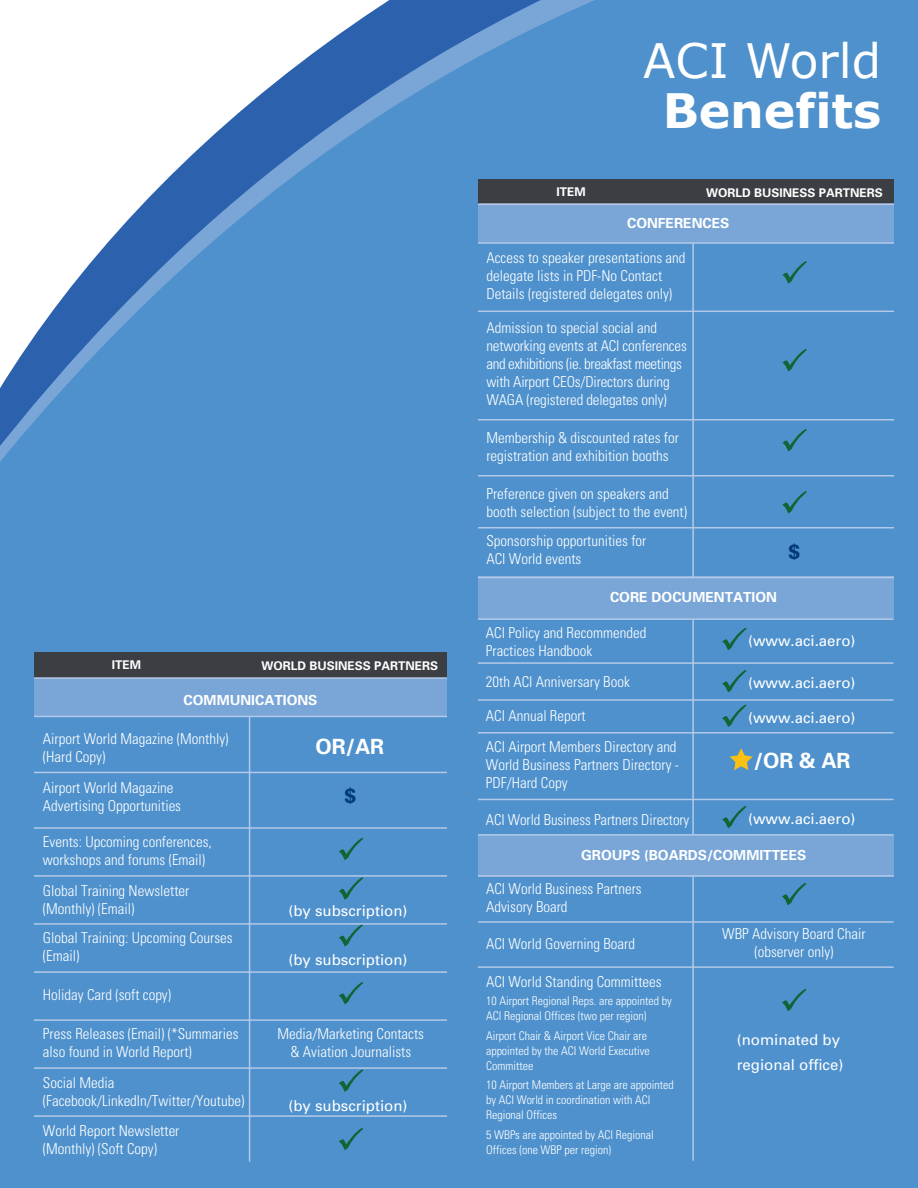
<style>
.page{position:relative;width:918px;height:1188px;background:#4e91cd}
.page>*{position:absolute;margin:0;border:0;box-sizing:border-box;transform-origin:0 0}
.t1{font:47.4px "Verdana";color:#fff}
.t2{font:700 47.4px "Verdana";color:#fff}
.t3{font:700 21px "Univers";color:#fff}
.t4{font:700 21px "Univers";color:#013a7b}
.t5{font:300 condensed 15px/18px "Univers";color:#fff}
.t6{font:15px/25.5px "Univers";color:#fff}
.t7{font:700 13.8px "Univers";color:#fff}
.t8{font:300 condensed 12px/15px "Univers";color:#fff}
.t9{font:700 12px "Univers";color:#fff}
</style>
<div class="page">
<hr style="left:692px;top:211px;width:2px;height:950px;background:#b4c9e7">
<svg style="left:782px;top:429px;width:25px;height:23px"></svg>
<svg style="left:782px;top:491px;width:25px;height:23px"></svg>
<svg style="left:782px;top:349px;width:25px;height:22px"></svg>
<svg style="left:782px;top:261px;width:25px;height:23px"></svg>
<hr style="left:477px;top:311px;width:417px;height:1px;background:#b4c9e7">
<hr style="left:477px;top:419px;width:417px;height:1px;background:#b4c9e7">
<hr style="left:477px;top:475px;width:417px;height:1px;background:#b4c9e7">
<hr style="left:477px;top:527px;width:417px;height:1px;background:#b4c9e7">
<hr style="left:477px;top:576px;width:417px;height:2px;background:#b4c9e7">
<hr style="left:249px;top:679px;width:1px;height:483px;background:#b4c9e7">
<svg style="left:339px;top:838px;width:24px;height:22px"></svg>
<svg style="left:339px;top:877px;width:24px;height:23px"></svg>
<svg style="left:339px;top:925px;width:24px;height:22px"></svg>
<hr style="left:34px;top:772px;width:417px;height:1px;background:#b4c9e7">
<hr style="left:34px;top:827px;width:417px;height:2px;background:#b4c9e7">
<hr style="left:34px;top:875px;width:417px;height:2px;background:#b4c9e7">
<hr style="left:34px;top:923px;width:417px;height:2px;background:#b4c9e7">
<svg style="left:339px;top:982px;width:24px;height:23px"></svg>
<svg style="left:339px;top:1069px;width:24px;height:23px"></svg>
<svg style="left:339px;top:1128px;width:24px;height:22px"></svg>
<hr style="left:34px;top:971px;width:417px;height:2px;background:#b4c9e7">
<hr style="left:34px;top:1019px;width:417px;height:2px;background:#b4c9e7">
<hr style="left:34px;top:1067px;width:417px;height:2px;background:#b4c9e7">
<hr style="left:34px;top:1115px;width:417px;height:2px;background:#b4c9e7">
<svg style="left:782px;top:883px;width:24px;height:22px"></svg>
<hr style="left:477px;top:921px;width:417px;height:2px;background:#b4c9e7">
<svg style="left:782px;top:989px;width:24px;height:22px"></svg>
<hr style="left:477px;top:966px;width:417px;height:2px;background:#b4c9e7">
<div style="left:478px;top:578px;width:416px;height:42px;background:#79a6d7"></div>
<svg style="left:722px;top:628px;width:25px;height:22px"></svg>
<svg style="left:722px;top:670px;width:25px;height:22px"></svg>
<svg style="left:722px;top:704px;width:25px;height:23px"></svg>
<svg style="left:722px;top:806px;width:25px;height:22px"></svg>
<hr style="left:477px;top:662px;width:416px;height:2px;background:#b4c9e7">
<hr style="left:477px;top:699px;width:416px;height:2px;background:#b4c9e7">
<hr style="left:477px;top:732px;width:416px;height:2px;background:#b4c9e7">
<hr style="left:477px;top:799px;width:416px;height:1px;background:#b4c9e7">
<hr style="left:478px;top:618px;width:415px;height:2px;background:#b4c9e7">
<svg style="left:730px;top:748px;width:23px;height:22px"></svg>
<div style="left:477px;top:835px;width:416px;height:42px;background:#79a6d7"></div>
<hr style="left:477px;top:875px;width:417px;height:2px;background:#b4c9e7">
<hr style="left:477px;top:834px;width:416px;height:2px;background:#b4c9e7">
<svg style="left:0;top:0;width:615px;height:529px"></svg>
<div style="left:32px;top:677px;width:417px;height:39px;background:#79a6d7"></div>
<div style="left:477px;top:204px;width:418px;height:39px;background:#79a6d7"></div>
<div style="left:32px;top:652px;width:417px;height:25px;background:#3b3e42"></div>
<div style="left:477px;top:179px;width:416px;height:25px;background:#3b3e42"></div>
<hr style="left:477px;top:204px;width:419px;height:1px;background:#b4c9e7">
<hr style="left:477px;top:242px;width:419px;height:2px;background:#b4c9e7">
<hr style="left:32px;top:677px;width:417px;height:2px;background:#b4c9e7">
<hr style="left:32px;top:716px;width:417px;height:1px;background:#b4c9e7">
<div style="left:448px;top:643px;width:14px;height:513px;background:#4e91cd"></div>
<div style="left:20px;top:643px;width:14px;height:513px;background:#4e91cd"></div>
<div style="left:464px;top:154px;width:14px;height:1020px;background:#4e91cd"></div>
<div style="left:894px;top:154px;width:14px;height:1020px;background:#4e91cd"></div>
<p class="t9" style="left:112px;top:657px;width:31px">ITEM</p>
<p class="t9" style="left:262px;top:658px;width:178px">WORLD BUSINESS PARTNERS</p>
<p class="t7" style="left:184px;top:691px;width:135px">COMMUNICATIONS</p>
<p class="t5" style="left:43px;top:729px;width:187px">Airport World Magazine (Monthly) (Hard Copy)</p>
<p class="t5" style="left:43px;top:778px;width:140px">Airport World Magazine<br>Advertising Opportunities</p>
<p class="t5" style="left:43px;top:832px;width:171px">Events: Upcoming conferences, workshops and forums (Email)</p>
<p class="t5" style="left:43px;top:882px;width:148px">Global Training Newsletter (Monthly) (Email)</p>
<p class="t5" style="left:43px;top:929px;width:191px">Global Training: Upcoming Courses (Email)</p>
<p class="t5" style="left:43px;top:985px;width:130px">Holiday Card (soft copy)</p>
<h2 class="t3" style="left:315px;top:734px;width:70px">OR/AR</h2>
<h2 class="t4" style="left:345px;top:782px;width:13px">$</h2>
<p class="t6" style="left:288px;top:897px;width:121px">(by subscription)</p>
<p class="t6" style="left:288px;top:947px;width:121px">(by subscription)</p>
<p class="t5" style="left:43px;top:1024px;width:197px">Press Releases (Email) (*Summaries also found in World Report)</p>
<p class="t5" style="left:278px;top:1024px;width:148px;text-align:center">Media/Marketing Contacts &amp; Aviation Journalists</p>
<p class="t5" style="left:43px;top:1074px;width:203px">Social Media (Facebook/LinkedIn/Twitter/Youtube)</p>
<p class="t5" style="left:43px;top:1122px;width:138px">World Report Newsletter (Monthly) (Soft Copy)</p>
<p class="t6" style="left:288px;top:1093px;width:121px">(by subscription)</p>
<h1 class="t1" style="left:643px;top:28px;width:239px">ACI World</h1>
<h1 class="t2" style="left:663px;top:77px;width:220px">Benefits</h1>
<p class="t9" style="left:556px;top:184px;width:31px">ITEM</p>
<p class="t9" style="left:706px;top:185px;width:178px">WORLD BUSINESS PARTNERS</p>
<p class="t7" style="left:627px;top:215px;width:104px">CONFERENCES</p>
<p class="t5" style="left:486px;top:249px;width:201px">Access to speaker presentations and delegate lists in PDF-No Contact<br>Details (registered delegates only)</p>
<p class="t5" style="left:486px;top:318px;width:202px">Admission to special social and networking events at ACI conferences and exhibitions (ie. breakfast meetings with Airport CEOs/Directors during WAGA (registered delegates only)</p>
<p class="t5" style="left:486px;top:428px;width:194px">Membership &amp; discounted rates for registration and exhibition booths</p>
<p class="t5" style="left:486px;top:485px;width:202px">Preference given on speakers and booth selection (subject to the event)</p>
<p class="t5" style="left:486px;top:532px;width:161px">Sponsorship opportunities for<br>ACI World events</p>
<p class="t7" style="left:610px;top:588px;width:168px">CORE DOCUMENTATION</p>
<h2 class="t4" style="left:788px;top:538px;width:13px">$</h2>
<p class="t5" style="left:486px;top:624px;width:162px">ACI Policy and Recommended<br>Practices Handbook</p>
<p class="t5" style="left:486px;top:673px;width:146px">20th ACI Anniversary Book</p>
<p class="t5" style="left:486px;top:707px;width:101px">ACI Annual Report</p>
<p class="t6" style="left:748px;top:628px;width:109px">(www.aci.aero)</p>
<p class="t6" style="left:748px;top:670px;width:109px">(www.aci.aero)</p>
<p class="t6" style="left:748px;top:704px;width:109px">(www.aci.aero)</p>
<p class="t5" style="left:486px;top:738px;width:195px">ACI Airport Members Directory and<br>World Business Partners Directory -<br>PDF/Hard Copy</p>
<h2 class="t3" style="left:754px;top:747px;width:98px">/OR &amp; AR</h2>
<p class="t5" style="left:486px;top:810px;width:205px">ACI World Business Partners Directory</p>
<p class="t6" style="left:748px;top:806px;width:109px">(www.aci.aero)</p>
<p class="t7" style="left:581px;top:846px;width:227px">GROUPS (BOARDS/COMMITTEES</p>
<p class="t5" style="left:486px;top:880px;width:157px">ACI World Business Partners<br>Advisory Board</p>
<p class="t5" style="left:486px;top:934px;width:151px">ACI World Governing Board</p>
<p class="t5" style="left:486px;top:973px;width:177px">ACI World Standing Committees</p>
<p class="t8" style="left:486px;top:993px;width:187px">10 Airport Regional Reps. are appointed by<br>ACI Regional Offices (two per region)</p>
<p class="t8" style="left:486px;top:1028px;width:165px">Airport Chair &amp; Airport Vice Chair are appointed by the ACI World Executive<br>Committee</p>
<p class="t8" style="left:486px;top:1077px;width:189px">10 Airport Members at Large are appointed by ACI World in coordination with ACI<br>Regional Offices</p>
<p class="t8" style="left:486px;top:1127px;width:169px">5 WBPs are appointed by ACI Regional<br>Offices (one WBP per region)</p>
<p class="t5" style="left:722px;top:925px;width:145px;text-align:center">WBP Advisory Board Chair (observer only)</p>
<p class="t6" style="left:737px;top:1027px;width:108px">(nominated by regional office)</p>
</div>
